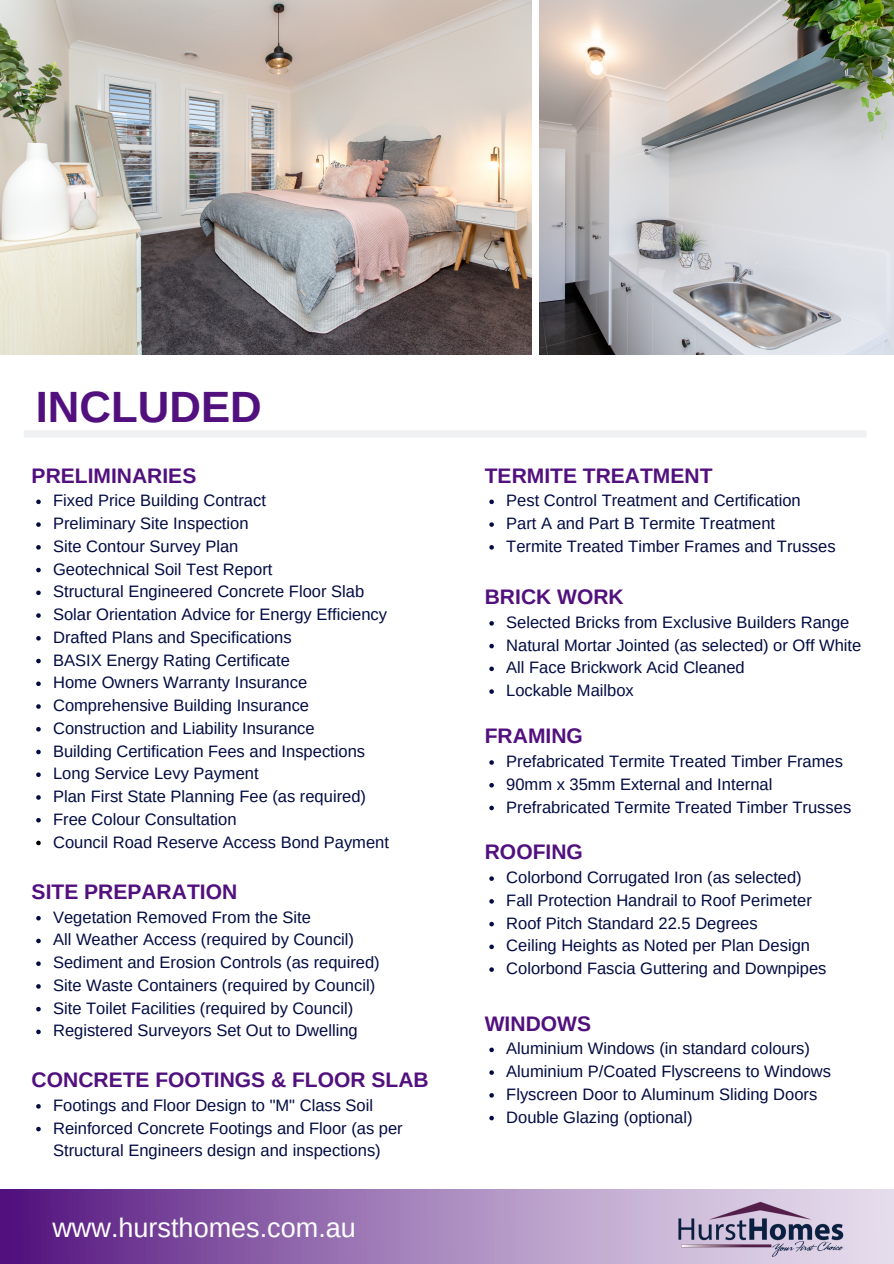
<style>
.page{position:relative;width:894px;height:1264px;background:#fff}
.page>*{position:absolute;margin:0;border:0;box-sizing:border-box;transform-origin:0 0}
.t1{font:700 43.8px "Arimo";color:#51107d}
.t2{font:27px "Arimo";color:#fff}
.t3{font:700 21px "Arimo";color:#51107d}
.t4{font:16.5px/22.8px "Arimo";color:#020b42}
</style>
<div class="page">
<svg style="left:0;top:1189px;width:893px;height:74px;background:#9a74b3"></svg>
<img style="left:677px;top:1189px;width:167px;height:74px">
<img style="left:0;top:0;width:531px;height:355px">
<img style="left:539px;top:0;width:354px;height:355px">
<div style="left:24px;top:430px;width:842px;height:7px;background:#eff0f2"></div>
<svg style="left:36px;top:499px;width:5px;height:5px"></svg>
<svg style="left:36px;top:522px;width:5px;height:5px"></svg>
<svg style="left:36px;top:545px;width:5px;height:4px"></svg>
<svg style="left:36px;top:568px;width:5px;height:4px"></svg>
<svg style="left:36px;top:590px;width:5px;height:5px"></svg>
<svg style="left:36px;top:613px;width:5px;height:5px"></svg>
<svg style="left:36px;top:636px;width:5px;height:4px"></svg>
<svg style="left:36px;top:658px;width:5px;height:5px"></svg>
<svg style="left:36px;top:681px;width:5px;height:5px"></svg>
<svg style="left:36px;top:704px;width:5px;height:4px"></svg>
<svg style="left:36px;top:727px;width:5px;height:4px"></svg>
<svg style="left:36px;top:749px;width:5px;height:5px"></svg>
<svg style="left:36px;top:772px;width:5px;height:5px"></svg>
<svg style="left:36px;top:795px;width:5px;height:4px"></svg>
<svg style="left:36px;top:818px;width:5px;height:4px"></svg>
<svg style="left:36px;top:840px;width:5px;height:5px"></svg>
<svg style="left:36px;top:915px;width:5px;height:5px"></svg>
<svg style="left:36px;top:938px;width:5px;height:5px"></svg>
<svg style="left:36px;top:961px;width:5px;height:4px"></svg>
<svg style="left:36px;top:984px;width:5px;height:4px"></svg>
<svg style="left:36px;top:1006px;width:5px;height:5px"></svg>
<svg style="left:36px;top:1029px;width:5px;height:5px"></svg>
<svg style="left:36px;top:1104px;width:5px;height:4px"></svg>
<svg style="left:36px;top:1126px;width:5px;height:5px"></svg>
<svg style="left:489px;top:499px;width:4px;height:5px"></svg>
<svg style="left:489px;top:522px;width:4px;height:5px"></svg>
<svg style="left:489px;top:545px;width:4px;height:4px"></svg>
<svg style="left:489px;top:621px;width:4px;height:4px"></svg>
<svg style="left:489px;top:644px;width:4px;height:4px"></svg>
<svg style="left:489px;top:666px;width:4px;height:5px"></svg>
<svg style="left:489px;top:689px;width:4px;height:5px"></svg>
<svg style="left:489px;top:760px;width:4px;height:4px"></svg>
<svg style="left:489px;top:783px;width:4px;height:4px"></svg>
<svg style="left:489px;top:805px;width:4px;height:5px"></svg>
<svg style="left:489px;top:876px;width:4px;height:4px"></svg>
<svg style="left:489px;top:899px;width:4px;height:4px"></svg>
<svg style="left:489px;top:921px;width:4px;height:5px"></svg>
<svg style="left:489px;top:944px;width:4px;height:5px"></svg>
<svg style="left:489px;top:967px;width:4px;height:4px"></svg>
<svg style="left:489px;top:1047px;width:4px;height:5px"></svg>
<svg style="left:489px;top:1070px;width:4px;height:4px"></svg>
<svg style="left:489px;top:1093px;width:4px;height:4px"></svg>
<svg style="left:489px;top:1115px;width:4px;height:5px"></svg>
<p class="t1" style="left:36px;top:383px;width:227px">INCLUDED</p>
<p class="t3" style="left:32px;top:463px;width:166px">PRELIMINARIES</p>
<p class="t4" style="left:53px;top:489px;width:214px">Fixed Price Building Contract</p>
<p class="t4" style="left:53px;top:512px;width:197px">Preliminary Site Inspection</p>
<p class="t4" style="left:53px;top:534px;width:187px">Site Contour Survey Plan</p>
<p class="t4" style="left:53px;top:557px;width:221px">Geotechnical Soil Test Report</p>
<p class="t4" style="left:53px;top:580px;width:312px">Structural Engineered Concrete Floor Slab</p>
<p class="t4" style="left:53px;top:603px;width:335px">Solar Orientation Advice for Energy Efficiency</p>
<p class="t4" style="left:53px;top:625px;width:240px">Drafted Plans and Specifications</p>
<p class="t4" style="left:53px;top:648px;width:238px">BASIX Energy Rating Certificate</p>
<p class="t4" style="left:53px;top:671px;width:255px">Home Owners Warranty Insurance</p>
<p class="t4" style="left:53px;top:694px;width:257px">Comprehensive Building Insurance</p>
<p class="t4" style="left:53px;top:716px;width:263px">Construction and Liability Insurance</p>
<p class="t4" style="left:53px;top:739px;width:313px">Building Certification Fees and Inspections</p>
<p class="t4" style="left:53px;top:762px;width:207px">Long Service Levy Payment</p>
<p class="t4" style="left:53px;top:785px;width:314px">Plan First State Planning Fee (as required)</p>
<p class="t4" style="left:53px;top:807px;width:185px">Free Colour Consultation</p>
<p class="t4" style="left:53px;top:830px;width:337px">Council Road Reserve Access Bond Payment</p>
<p class="t3" style="left:32px;top:879px;width:207px">SITE PREPARATION</p>
<p class="t4" style="left:53px;top:905px;width:259px">Vegetation Removed From the Site</p>
<p class="t4" style="left:53px;top:928px;width:302px">All Weather Access (required by Council)</p>
<p class="t4" style="left:53px;top:951px;width:328px">Sediment and Erosion Controls (as required)</p>
<p class="t4" style="left:53px;top:973px;width:323px">Site Waste Containers (required by Council)</p>
<p class="t4" style="left:53px;top:996px;width:301px">Site Toilet Facilities (required by Council)</p>
<p class="t4" style="left:53px;top:1019px;width:306px">Registered Surveyors Set Out to Dwelling</p>
<p class="t3" style="left:32px;top:1067px;width:398px">CONCRETE FOOTINGS &amp; FLOOR SLAB</p>
<p class="t4" style="left:53px;top:1093px;width:321px">Footings and Floor Design to "M" Class Soil</p>
<p class="t4" style="left:53px;top:1116px;width:351px">Reinforced Concrete Footings and Floor (as per<br>Structural Engineers design and inspections)</p>
<p class="t2" style="left:52px;top:1212px;width:305px">www.hursthomes.com.au</p>
<p class="t3" style="left:484px;top:463px;width:229px">TERMITE TREATMENT</p>
<p class="t4" style="left:506px;top:489px;width:296px">Pest Control Treatment and Certification</p>
<p class="t4" style="left:506px;top:512px;width:270px">Part A and Part B Termite Treatment</p>
<p class="t4" style="left:506px;top:534px;width:331px">Termite Treated Timber Frames and Trusses</p>
<p class="t3" style="left:484px;top:585px;width:140px">BRICK WORK</p>
<p class="t4" style="left:506px;top:610px;width:344px">Selected Bricks from Exclusive Builders Range</p>
<p class="t4" style="left:506px;top:633px;width:356px">Natural Mortar Jointed (as selected) or Off White</p>
<p class="t4" style="left:506px;top:656px;width:240px">All Face Brickwork Acid Cleaned</p>
<p class="t4" style="left:506px;top:679px;width:129px">Lockable Mailbox</p>
<p class="t3" style="left:484px;top:724px;width:100px">FRAMING</p>
<p class="t4" style="left:506px;top:750px;width:338px">Prefabricated Termite Treated Timber Frames</p>
<p class="t4" style="left:506px;top:772px;width:267px">90mm x 35mm External and Internal</p>
<p class="t4" style="left:506px;top:795px;width:346px">Prefrabricated Termite Treated Timber Trusses</p>
<p class="t3" style="left:484px;top:840px;width:100px">ROOFING</p>
<p class="t4" style="left:506px;top:866px;width:297px">Colorbond Corrugated Iron (as selected)</p>
<p class="t4" style="left:506px;top:888px;width:307px">Fall Protection Handrail to Roof Perimeter</p>
<p class="t4" style="left:506px;top:911px;width:253px">Roof Pitch Standard 22.5 Degrees</p>
<p class="t4" style="left:506px;top:934px;width:305px">Ceiling Heights as Noted per Plan Design</p>
<p class="t4" style="left:506px;top:957px;width:322px">Colorbond Fascia Guttering and Downpipes</p>
<p class="t3" style="left:484px;top:1011px;width:108px">WINDOWS</p>
<p class="t4" style="left:506px;top:1037px;width:305px">Aluminium Windows (in standard colours)</p>
<p class="t4" style="left:506px;top:1060px;width:326px">Aluminium P/Coated Flyscreens to Windows</p>
<p class="t4" style="left:506px;top:1082px;width:312px">Flyscreen Door to Aluminum Sliding Doors</p>
<p class="t4" style="left:506px;top:1105px;width:188px">Double Glazing (optional)</p>
</div>
